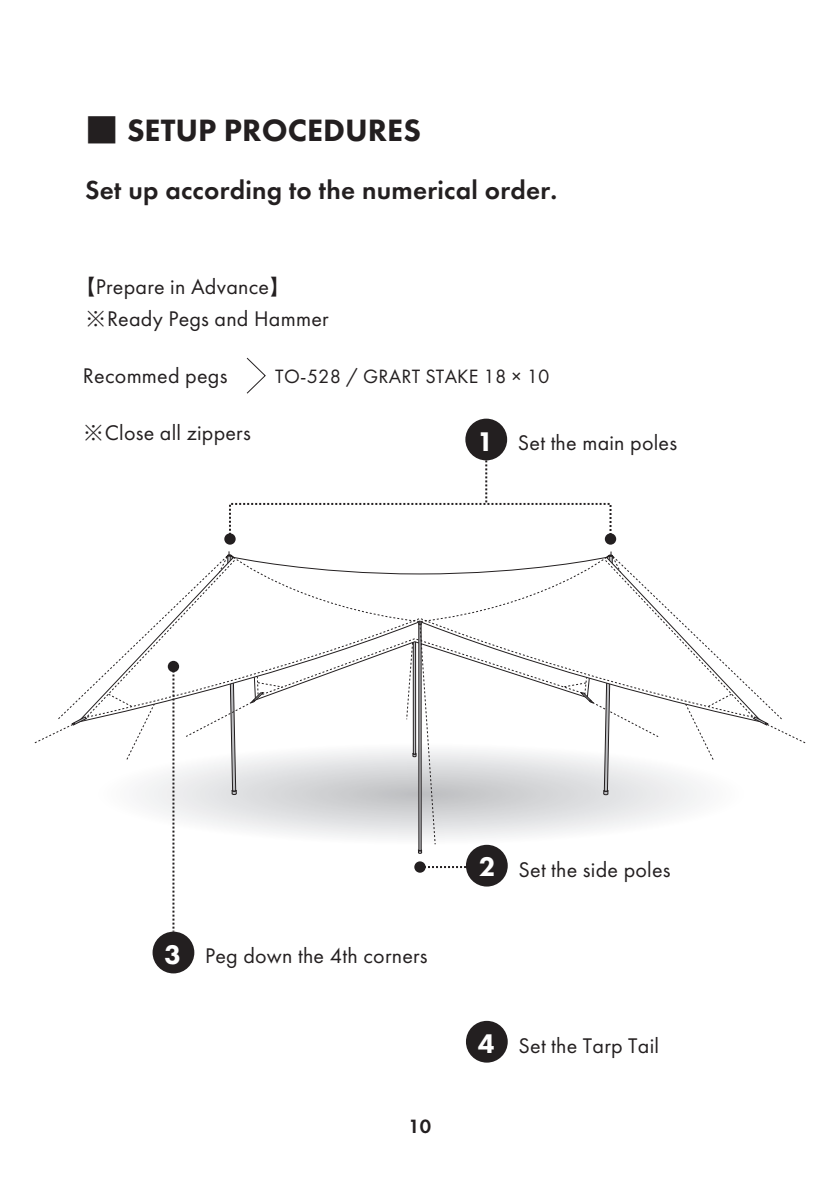
<style>
.page{position:relative;width:840px;height:1191px;background:#fff}
.page>*{position:absolute;margin:0;border:0;box-sizing:border-box;transform-origin:0 0}
.t1{font:800 32px "Futura PT";color:#231f20}
.t2{font:600 27px "Futura PT";letter-spacing:.01em;color:#231f20}
.t3{font:22px/32px "Futura PT";letter-spacing:.01em;color:#231f20}
.t4{font:20px "Futura PT";letter-spacing:.01em;color:#231f20}
.t5{font:600 20px "Futura PT";color:#231f20}
.s1{font-family:"Zen Kaku Gothic New";font-weight:900}
.s2{font-family:"Zen Kaku Gothic New"}
.s3{font-weight:800;font-size:28px;color:#fff}
</style>
<div class="page">
<div style="left:465px;top:418px;width:42px;height:42px;background:#231f20;border-radius:50%"></div>
<div style="left:465px;top:1020px;width:42px;height:42px;background:#231f20;border-radius:50%"></div>
<div style="left:152px;top:931px;width:42px;height:42px;background:#231f20;border-radius:50%"></div>
<svg style="left:604px;top:533px;width:12px;height:11px"></svg>
<div style="left:224px;top:533px;width:11px;height:11px;background:#231f20;border-radius:50%"></div>
<svg style="left:485px;top:460px;width:2px;height:43px"></svg>
<svg style="left:34px;top:551px;width:772px;height:380px"></svg>
<svg style="left:246px;top:357px;width:20px;height:37px"></svg>
<h1 class="t1" style="left:86px;top:110px;width:336px"><span class="s1">■</span> SETUP PROCEDURES</h1>
<p class="t2" style="left:85px;top:173px;width:473px">Set up according to the numerical order.</p>
<p class="t3" style="left:85px;top:270px;width:245px;text-indent:-11px"><span class="s2">【</span>Prepare in Advance<span class="s2">】※</span>Ready Pegs and Hammer</p>
<p class="t3" style="left:83px;top:360px;width:146px">Recommed pegs</p>
<p class="t4" style="left:275px;top:365px;width:276px">TO-528 / GRART STAKE 18 × 10</p>
<p class="t3" style="left:82px;top:417px;width:170px"><span class="s2">※</span>Close all zippers</p>
<p class="t3" style="left:477px;top:427px;width:201px"><span class="s3">1</span> Set the main poles</p>
<p class="t3" style="left:164px;top:940px;width:264px"><span class="s3">3</span> Peg down the 4th corners</p>
<p class="t5" style="left:408px;top:1113px;width:24px">10</p>
<p class="t3" style="left:478px;top:853px;width:193px"><span class="s3">2</span> Set the side poles</p>
<p class="t3" style="left:477px;top:1029px;width:183px"><span class="s3">4</span> Set the Tarp Tail</p>
</div>
